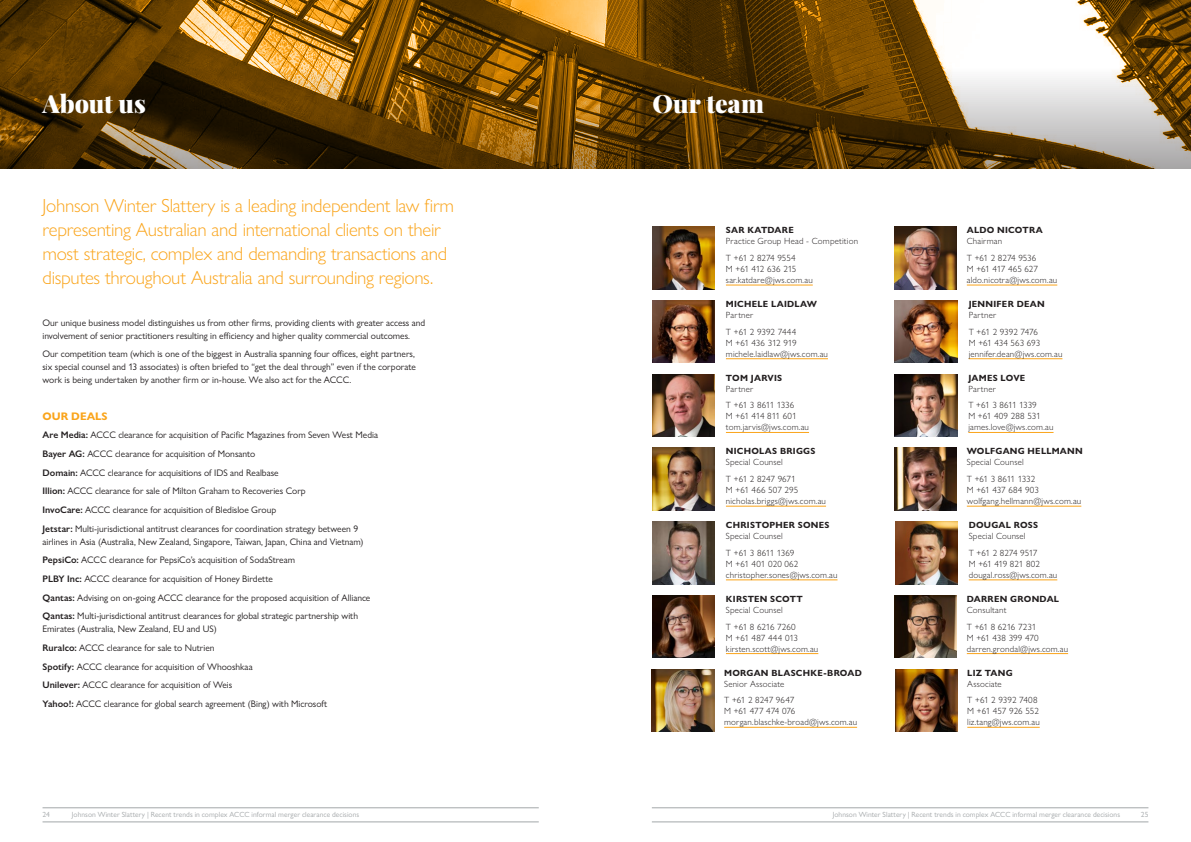
<style>
.page{position:relative;width:1191px;height:842px;background:#fff}
.page>*{position:absolute;margin:0;border:0;box-sizing:border-box;transform-origin:0 0}
.t1{font:900 25px "Playfair Display";color:#fff}
.t2{font:300 19px/24px "Gill Sans Nova";letter-spacing:-.015em;color:#faa41a}
.t3{font:700 11px "Gill Sans Nova";color:#faa41a}
.t4{font:9.5px/18.7px "Gill Sans Nova";color:#231f20}
.t5{font:300 9px/16.7px "Gill Sans Nova";letter-spacing:.02em;color:#231f20}
.t6{font:700 9px "Gill Sans Nova";letter-spacing:.025em;color:#231f20}
.t7{font:7.5px "Gill Sans Nova";letter-spacing:.005em;color:#a3a7a9}
.s1{font-weight:600}
</style>
<div class="page">
<hr style="left:43px;top:822px;width:496px;height:1px;background:#a3a7a9">
<hr style="left:43px;top:807px;width:496px;height:1px;background:#a3a7a9">
<svg style="left:0;top:0;width:1191px;height:168px;background:#7a5a27"></svg>
<img style="left:652px;top:227px;width:62px;height:62px">
<hr style="left:726px;top:285px;width:86px;height:1px;background:#faa41a">
<img style="left:652px;top:300px;width:62px;height:63px">
<hr style="left:726px;top:358px;width:102px;height:1px;background:#faa41a">
<img style="left:894px;top:374px;width:63px;height:63px">
<hr style="left:968px;top:432px;width:85px;height:1px;background:#faa41a">
<img style="left:894px;top:300px;width:63px;height:63px">
<hr style="left:968px;top:358px;width:94px;height:1px;background:#faa41a">
<img style="left:652px;top:448px;width:62px;height:62px">
<hr style="left:726px;top:506px;width:100px;height:1px;background:#faa41a">
<img style="left:895px;top:522px;width:62px;height:62px">
<hr style="left:968px;top:580px;width:89px;height:1px;background:#faa41a">
<img style="left:652px;top:522px;width:62px;height:62px">
<hr style="left:726px;top:580px;width:111px;height:1px;background:#faa41a">
<img style="left:652px;top:595px;width:62px;height:63px">
<hr style="left:726px;top:653px;width:92px;height:1px;background:#faa41a">
<img style="left:894px;top:227px;width:63px;height:62px">
<hr style="left:966px;top:285px;width:91px;height:1px;background:#faa41a">
<img style="left:652px;top:374px;width:62px;height:63px">
<hr style="left:726px;top:432px;width:83px;height:1px;background:#faa41a">
<img style="left:894px;top:448px;width:63px;height:62px">
<hr style="left:966px;top:506px;width:115px;height:1px;background:#faa41a">
<img style="left:894px;top:595px;width:63px;height:63px">
<hr style="left:966px;top:653px;width:102px;height:1px;background:#faa41a">
<img style="left:652px;top:669px;width:62px;height:62px">
<hr style="left:724px;top:727px;width:133px;height:1px;background:#faa41a">
<img style="left:895px;top:669px;width:62px;height:62px">
<hr style="left:967px;top:727px;width:72px;height:1px;background:#faa41a">
<hr style="left:652px;top:822px;width:496px;height:1px;background:#a3a7a9">
<hr style="left:652px;top:807px;width:496px;height:1px;background:#a3a7a9">
<h1 class="t1" style="left:43px;top:88px;width:105px">About us</h1>
<h2 class="t2" style="left:43px;top:194px;width:413px">Johnson Winter Slattery is a leading independent law firm representing Australian and international clients on their most strategic, complex and demanding transactions and disputes throughout Australia and surrounding regions.</h2>
<p class="t4" style="left:43px;top:316px;width:384px;line-height:13px">Our unique business model distinguishes us from other firms, providing clients with greater access and involvement of senior practitioners resulting in efficiency and higher quality commercial outcomes.</p>
<p class="t4" style="left:43px;top:347px;width:375px;line-height:13px;text-align:justify">Our competition team (which is one of the biggest in Australia spanning four offices, eight partners, six special counsel and 13 associates) is often briefed to “get the deal through” even if the corporate work is being undertaken by another firm or in-house. We also act for the ACCC.</p>
<p class="t3" style="left:43px;top:409px;width:67px">OUR DEALS</p>
<p class="t4" style="left:43px;top:426px;width:337px"><span class="s1">Are Media:</span> ACCC clearance for acquisition of Pacific Magazines from Seven West Media <span class="s1">Bayer AG:</span> ACCC clearance for acquisition of Monsanto<br><span class="s1">Domain:</span> ACCC clearance for acquisitions of IDS and Realbase<br><span class="s1">Illion:</span> ACCC clearance for sale of Milton Graham to Recoveries Corp<br><span class="s1">InvoCare:</span> ACCC clearance for acquisition of Bledisloe Group<br><span class="s1">Jetstar:</span> Multi-jurisdictional antitrust clearances for coordination strategy between 9</p>
<p class="t4" style="left:43px;top:532px;width:329px">airlines in Asia (Australia, New Zealand, Singapore, Taiwan, Japan, China and Vietnam)<br><span class="s1">PepsiCo:</span> ACCC clearance for PepsiCo’s acquisition of SodaStream<br><span class="s1">PLBY Inc:</span> ACCC clearance for acquisition of Honey Birdette<br><span class="s1">Qantas:</span> Advising on on-going ACCC clearance for the proposed acquisition of Alliance <span class="s1">Qantas:</span> Multi-jurisdictional antitrust clearances for global strategic partnership with</p>
<p class="t4" style="left:43px;top:620px;width:286px">Emirates (Australia, New Zealand, EU and US)<br><span class="s1">Ruralco:</span> ACCC clearance for sale to Nutrien<br><span class="s1">Spotify:</span> ACCC clearance for acquisition of Whooshkaa<br><span class="s1">Unilever:</span> ACCC clearance for acquisition of Weis<br><span class="s1">Yahoo!:</span> ACCC clearance for global search agreement (Bing) with Microsoft</p>
<h1 class="t1" style="left:652px;top:88px;width:113px">Our team</h1>
<p class="t6" style="left:726px;top:225px;width:69px">SAR KATDARE</p>
<p class="t5" style="left:726px;top:233px;width:134px">Practice Group Head - Competition<br>T +61 2 8274 9554</p>
<p class="t5" style="left:726px;top:263px;width:88px;line-height:11px">M +61 412 636 215 sar.katdare@jws.com.au</p>
<p class="t6" style="left:726px;top:298px;width:93px">MICHELE LAIDLAW</p>
<p class="t5" style="left:726px;top:307px;width:72px">Partner<br>T +61 2 9392 7444</p>
<p class="t5" style="left:726px;top:337px;width:104px;line-height:11px">M +61 436 312 919 michele.laidlaw@jws.com.au</p>
<p class="t6" style="left:726px;top:372px;width:58px">TOM JARVIS</p>
<p class="t5" style="left:726px;top:380px;width:70px">Partner<br>T +61 3 8611 1336</p>
<p class="t5" style="left:726px;top:411px;width:85px;line-height:11px">M +61 414 811 601 tom.jarvis@jws.com.au</p>
<p class="t6" style="left:726px;top:446px;width:91px">NICHOLAS BRIGGS</p>
<p class="t5" style="left:726px;top:454px;width:71px">Special Counsel<br>T +61 2 8247 9671</p>
<p class="t5" style="left:726px;top:484px;width:102px;line-height:11px">M +61 466 507 295 nicholas.briggs@jws.com.au</p>
<p class="t6" style="left:726px;top:519px;width:105px">CHRISTOPHER SONES</p>
<p class="t5" style="left:726px;top:528px;width:70px">Special Counsel<br>T +61 3 8611 1369</p>
<p class="t5" style="left:726px;top:558px;width:113px;line-height:11px">M +61 401 020 062 christopher.sones@jws.com.au</p>
<p class="t6" style="left:726px;top:593px;width:78px">KIRSTEN SCOTT</p>
<p class="t5" style="left:726px;top:601px;width:71px">Special Counsel<br>T +61 8 6216 7260</p>
<p class="t5" style="left:726px;top:632px;width:94px;line-height:11px">M +61 487 444 013 kirsten.scott@jws.com.au</p>
<p class="t6" style="left:724px;top:667px;width:139px">MORGAN BLASCHKE-BROAD</p>
<p class="t5" style="left:724px;top:675px;width:72px">Senior Associate<br>T +61 2 8247 9647</p>
<p class="t5" style="left:724px;top:706px;width:134px;line-height:11px">M +61 477 474 076 morgan.blaschke-broad@jws.com.au</p>
<p class="t6" style="left:966px;top:225px;width:77px">ALDO NICOTRA</p>
<p class="t5" style="left:966px;top:233px;width:71px">Chairman<br>T +61 2 8274 9536</p>
<p class="t5" style="left:966px;top:263px;width:92px;line-height:11px">M +61 417 465 627 aldo.nicotra@jws.com.au</p>
<p class="t6" style="left:968px;top:298px;width:77px">JENNIFER DEAN</p>
<p class="t5" style="left:968px;top:307px;width:71px">Partner<br>T +61 2 9392 7476</p>
<p class="t5" style="left:968px;top:337px;width:95px;line-height:11px">M +61 434 563 693 jennifer.dean@jws.com.au</p>
<p class="t6" style="left:968px;top:372px;width:58px">JAMES LOVE</p>
<p class="t5" style="left:968px;top:380px;width:70px">Partner<br>T +61 3 8611 1339</p>
<p class="t5" style="left:968px;top:411px;width:87px;line-height:11px">M +61 409 288 531 james.love@jws.com.au</p>
<p class="t6" style="left:966px;top:446px;width:117px">WOLFGANG HELLMANN</p>
<p class="t5" style="left:966px;top:454px;width:70px">Special Counsel<br>T +61 3 8611 1332</p>
<p class="t5" style="left:966px;top:484px;width:116px;line-height:11px">M +61 437 684 903 wolfgang.hellmann@jws.com.au</p>
<p class="t6" style="left:968px;top:519px;width:71px">DOUGAL ROSS</p>
<p class="t5" style="left:968px;top:528px;width:70px">Special Counsel<br>T +61 2 8274 9517</p>
<p class="t5" style="left:968px;top:558px;width:90px;line-height:11px">M +61 419 821 802 dougal.ross@jws.com.au</p>
<p class="t6" style="left:966px;top:593px;width:94px">DARREN GRONDAL</p>
<p class="t5" style="left:966px;top:601px;width:71px">Consultant<br>T +61 8 6216 7231</p>
<p class="t5" style="left:966px;top:632px;width:103px;line-height:11px">M +61 438 399 470 darren.grondal@jws.com.au</p>
<p class="t6" style="left:967px;top:667px;width:47px">LIZ TANG</p>
<p class="t5" style="left:967px;top:675px;width:72px">Associate<br>T +61 2 9392 7408</p>
<p class="t5" style="left:967px;top:706px;width:74px;line-height:11px">M +61 457 926 552 liz.tang@jws.com.au</p>
<p class="t7" style="left:43px;top:810px;width:9px">24</p>
<p class="t7" style="left:72px;top:810px;width:289px">Johnson Winter Slattery | Recent trends in complex ACCC informal merger clearance decisions</p>
<p class="t7" style="left:832px;top:810px;width:289px">Johnson Winter Slattery | Recent trends in complex ACCC informal merger clearance decisions</p>
<p class="t7" style="left:1140px;top:810px;width:9px">25</p>
</div>
